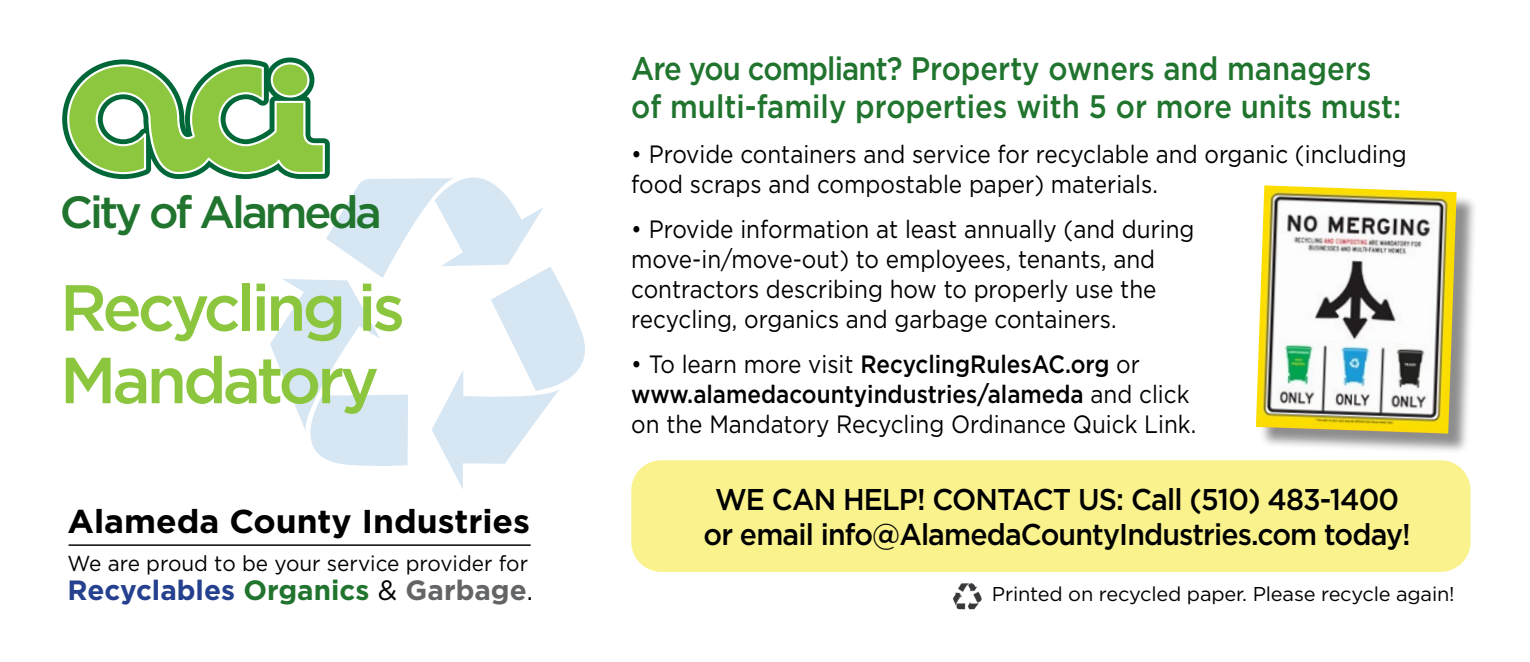
<style>
.page{position:relative;width:1530px;height:662px;background:#fff}
.page>*{position:absolute;margin:0;border:0;box-sizing:border-box;transform-origin:0 0}
.t1{font:500 65px/72.5px "Gotham";letter-spacing:-.06em;color:#8cc63f}
.t2{font:500 45px "Gotham";letter-spacing:-.07em;color:#20742e}
.t3{font:700 33px "Gotham";color:#000}
.t4{font:500 32.5px/37.5px "Gotham";color:#20742e;scale:.9 1}
.t5{font:500 30px "Gotham";letter-spacing:-.03em;color:#000;scale:.95 1}
.t6{font:700 27.75px "Gotham";color:#25408f}
.t7{font:25px/30px "Gotham";color:#000;scale:.9 1}
.t8{font:21.75px "Gotham";color:#000;scale:.96 1}
.t9{font:20px "Gotham";letter-spacing:-.01em;color:#000}
.s1{font-weight:500}
.s2{color:#20742e}
.s3{font-weight:400;color:#000}
.s4{color:#636466}
.s5{font-weight:400;font-size:26.25px;color:#000}
</style>
<div class="page">
<svg style="left:62px;top:58px;width:523px;height:431px"></svg>
<div style="left:631px;top:460px;width:840px;height:112px;background:#f9f28d;border-radius:30px"></div>
<hr style="left:69px;top:544px;width:462px;height:1px;background:#000">
<div style="left:1259px;top:189px;width:218px;height:265px;background:#000;opacity:.45"></div>
<img style="left:1256px;top:185px;width:201px;height:248px">
<svg style="left:968px;top:583px;width:3px;height:6px"></svg>
<h2 class="t2" style="left:60px;top:183px;width:324px">City of Alameda</h2>
<h1 class="t1" style="left:60px;top:270px;width:347px">Recycling is<br>Mandatory</h1>
<h3 class="t3" style="left:68px;top:499px;width:464px">Alameda County Industries</h3>
<h3 class="t4" style="left:631px;top:50px;width:857px">Are you compliant? Property owners and managers of multi-family properties with 5 or more units must:</h3>
<p class="t7" style="left:631px;top:138px;width:863px">• Provide containers and service for recyclable and organic (including food scraps and compostable paper) materials.</p>
<p class="t7" style="left:631px;top:213px;width:627px">• Provide information at least annually (and during move-in/move-out) to employees, tenants, and contractors describing how to properly use the recycling, organics and garbage containers.</p>
<p class="t7" style="left:631px;top:348px;width:629px">• To learn more visit <span class="s1">RecyclingRulesAC.org</span> or <span class="s1">www.alamedacountyindustries/alameda</span> and click on the Mandatory Recycling Ordinance Quick Link.</p>
<p class="t5" style="left:715px;top:479px;width:722px">WE CAN HELP! CONTACT US: Call (510) 483-1400</p>
<p class="t5" style="left:704px;top:514px;width:746px">or email info@AlamedaCountyIndustries.com today!</p>
<p class="t8" style="left:68px;top:549px;width:481px">We are proud to be your service provider for</p>
<p class="t6" style="left:68px;top:572px;width:467px">Recyclables <span class="s2">Organics</span> <span class="s3">&amp;</span> <span class="s4">Garbage</span><span class="s5">.</span></p>
<p class="t9" style="left:992px;top:581px;width:464px">Printed on recycled paper. Please recycle again!</p>
</div>
